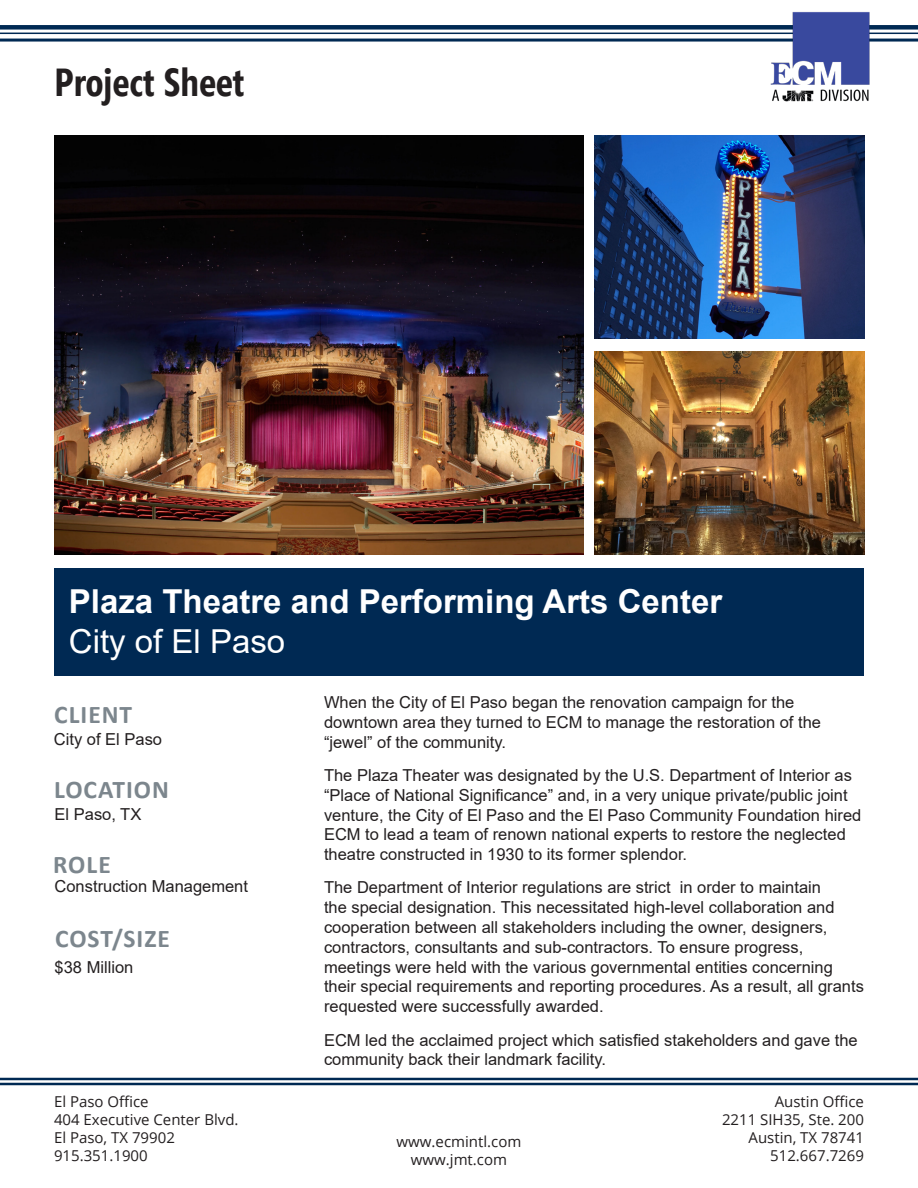
<style>
.page{position:relative;width:918px;height:1188px;background:#fff}
.page>*{position:absolute;margin:0;border:0;box-sizing:border-box;transform-origin:0 0}
.t1{font:700 39px "Segoe Condensed";color:#231f20}
.t2{font:700 33px "Arial";color:#fff}
.t3{font:33px "Arial";color:#fff}
.t4{font:700 25.5px "Calibri";letter-spacing:.04em;color:#7c868d}
.t5{font:16.5px/19.8px "Arial";color:#231f20}
.t6{font:15px/18px "Open Sans";color:#231f20}
</style>
<div class="page">
<hr style="left:0;top:1078px;width:918px;height:2px;background:#002953">
<hr style="left:0;top:1083px;width:918px;height:2px;background:#002953">
<div style="left:55px;top:568px;width:809px;height:108px;background:#002953"></div>
<div style="left:0;top:25px;width:918px;height:5px;background:#002953"></div>
<hr style="left:0;top:33px;width:918px;height:1px;background:#002953">
<hr style="left:0;top:39px;width:918px;height:3px;background:#002953">
<img style="left:768px;top:12px;width:104px;height:89px">
<img style="left:55px;top:135px;width:529px;height:419px">
<img style="left:595px;top:135px;width:270px;height:203px">
<img style="left:595px;top:351px;width:270px;height:203px">
<h1 class="t1" style="left:55px;top:58px;width:191px">Project Sheet</h1>
<h2 class="t2" style="left:69px;top:578px;width:655px">Plaza Theatre and Performing Arts Center</h2>
<h2 class="t3" style="left:69px;top:619px;width:218px">City of El Paso</h2>
<p class="t5" style="left:324px;top:692px;width:499px">When the City of El Paso began the renovation campaign for the downtown area they turned to ECM to manage the restoration of the “jewel” of the community.</p>
<p class="t5" style="left:324px;top:765px;width:539px">The Plaza Theater was designated by the U.S. Department of Interior as “Place of National Significance” and, in a very unique private/public joint venture, the City of El Paso and the El Paso Community Foundation hired ECM to lead a team of renown national experts to restore the neglected theatre constructed in 1930 to its former splendor.</p>
<p class="t5" style="left:324px;top:878px;width:541px">The Department of Interior regulations are strict in order to maintain<br>the special designation. This necessitated high-level collaboration and cooperation between all stakeholders including the owner, designers, contractors, consultants and sub-contractors. To ensure progress, meetings were held with the various governmental entities concerning their special requirements and reporting procedures. As a result, all grants requested were successfully awarded.</p>
<p class="t5" style="left:324px;top:1030px;width:535px">ECM led the acclaimed project which satisfied stakeholders and gave the community back their landmark facility.</p>
<h3 class="t4" style="left:54px;top:696px;width:79px">CLIENT</h3>
<p class="t5" style="left:54px;top:730px;width:110px">City of El Paso</p>
<h3 class="t4" style="left:54px;top:771px;width:116px">LOCATION</h3>
<p class="t5" style="left:55px;top:804px;width:88px">El Paso, TX</p>
<h3 class="t4" style="left:53px;top:846px;width:59px">ROLE</h3>
<p class="t5" style="left:55px;top:876px;width:195px">Construction Management</p>
<h3 class="t4" style="left:55px;top:921px;width:116px">COST/SIZE</h3>
<p class="t5" style="left:55px;top:957px;width:80px">$38 Million</p>
<p class="t6" style="left:54px;top:1092px;width:186px">El Paso Office<br>404 Executive Center Blvd.<br>El Paso, TX 79902<br>915.351.1900</p>
<p class="t6" style="left:722px;top:1092px;width:144px;text-align:right">Austin Office<br>2211 SIH35, Ste. 200<br>Austin, TX 78741<br>512.667.7269</p>
<p class="t6" style="left:397px;top:1132px;width:126px;text-align:center">www.ecmintl.com www.jmt.com</p>
</div>
